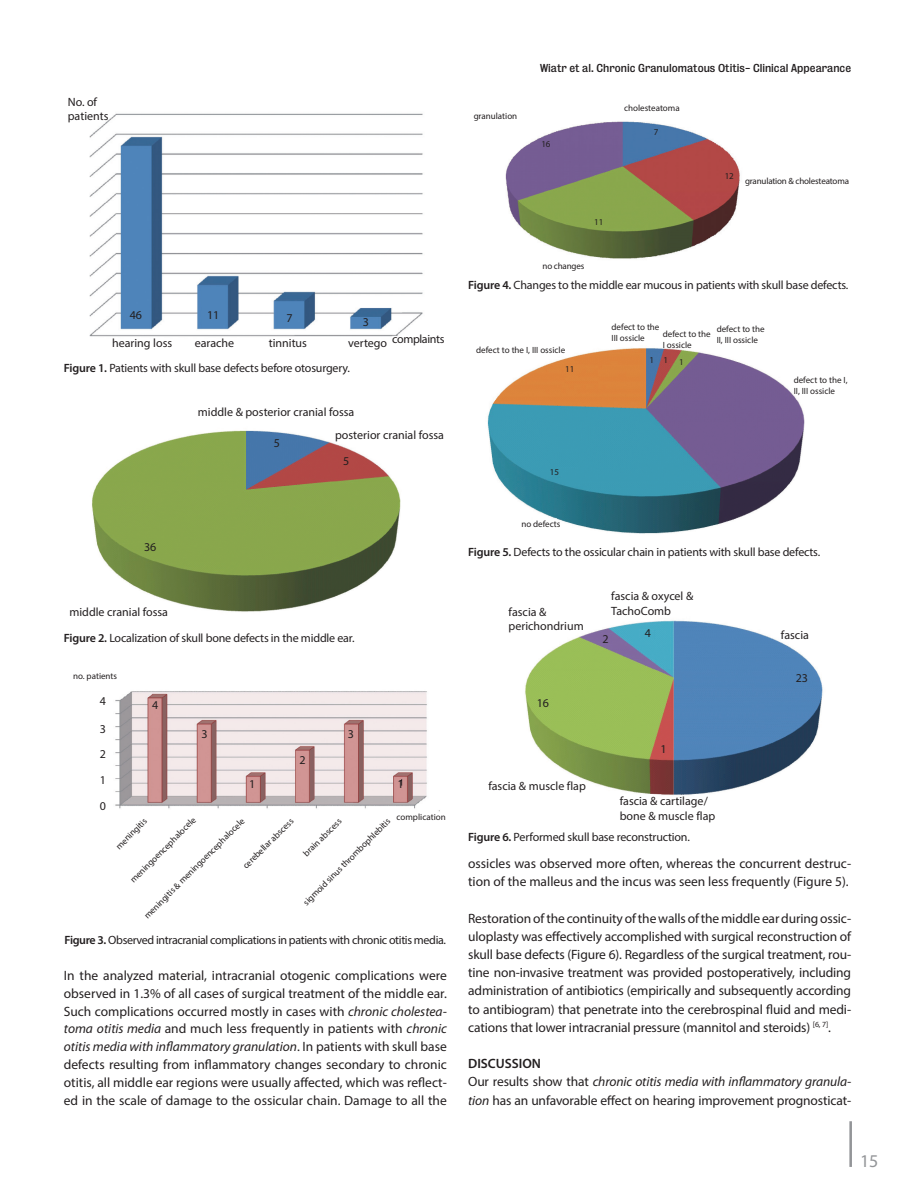
<style>
.page{position:relative;width:915px;height:1191px;background:#fff}
.page>*{position:absolute;margin:0;border:0;box-sizing:border-box;transform-origin:0 0}
.t1{font:18px "Myriad Pro";color:#939598}
.t2{font:13.5px/18.1px "Myriad Pro";color:#231f20;text-align:justify}
.t3{font:600 13.5px "Myriad Pro";color:#231f20}
.t4{font:12px "Myriad Pro";letter-spacing:-.015em;color:#231f20}
.t5{font:10.5px "Bureau Grot Five Three";color:#231f20}
.t6{font:9px "Myriad Pro";color:#231f20}
.t7{font:9px "Myriad Pro";letter-spacing:-.02em;color:#231f20}
.s1{font-weight:600}
.s2{font-style:italic}
</style>
<div class="page">
<img style="left:89px;top:113px;width:334px;height:224px">
<img style="left:92px;top:430px;width:309px;height:182px">
<img style="left:115px;top:691px;width:325px;height:121px">
<img style="left:505px;top:121px;width:235px;height:138px">
<img style="left:487px;top:348px;width:318px;height:186px">
<img style="left:525px;top:620px;width:298px;height:175px">
<hr style="left:849px;top:1121px;width:2px;height:46px;background:#939598">
<p class="t4" style="left:68px;top:94px;width:31px">No. of</p>
<p class="t4" style="left:68px;top:109px;width:42px">patients</p>
<p class="t4" style="left:130px;top:307px;width:14px">46</p>
<p class="t4" style="left:207px;top:307px;width:14px">11</p>
<p class="t4" style="left:286px;top:310px;width:8px">7</p>
<p class="t4" style="left:362px;top:314px;width:8px">3</p>
<p class="t4" style="left:195px;top:336px;width:41px">earache</p>
<p class="t4" style="left:269px;top:336px;width:40px">tinnitus</p>
<p class="t4" style="left:348px;top:336px;width:41px">vertego</p>
<p class="t4" style="left:392px;top:332px;width:54px">complaints</p>
<p class="t4" style="left:112px;top:336px;width:62px">hearing loss</p>
<p class="t4" style="left:64px;top:361px;width:287px"><span class="s1">Figure 1.</span> Patients with skull base defects before otosurgery.</p>
<p class="t4" style="left:198px;top:405px;width:158px">middle &amp; posterior cranial fossa</p>
<p class="t4" style="left:144px;top:539px;width:14px">36</p>
<p class="t4" style="left:69px;top:604px;width:100px">middle cranial fossa</p>
<p class="t4" style="left:274px;top:436px;width:8px">5</p>
<p class="t4" style="left:335px;top:427px;width:110px">posterior cranial fossa</p>
<p class="t4" style="left:343px;top:453px;width:8px">5</p>
<p class="t4" style="left:64px;top:630px;width:292px"><span class="s1">Figure 2.</span> Localization of skull bone defects in the middle ear.</p>
<p class="t6" style="left:73px;top:670px;width:46px">no. patients</p>
<p class="t4" style="left:100px;top:694px;width:8px">4</p>
<p class="t4" style="left:152px;top:697px;width:8px">4</p>
<p class="t4" style="left:100px;top:721px;width:8px">3</p>
<p class="t4" style="left:100px;top:746px;width:8px">2</p>
<p class="t4" style="left:100px;top:772px;width:8px">1</p>
<p class="t4" style="left:100px;top:799px;width:8px">0</p>
<p class="t4" style="left:201px;top:727px;width:8px">3</p>
<p class="t4" style="left:249px;top:776px;width:8px">1</p>
<p class="t4" style="left:299px;top:752px;width:8px">2</p>
<p class="t4" style="left:348px;top:726px;width:8px">3</p>
<p class="t4" style="left:397px;top:776px;width:8px">1</p>
<p class="t6" style="left:396px;top:812px;width:51px">complication</p>
<p class="t6" style="left:128px;top:877px;width:90px;rotate:-45deg">meningoencephalocele</p>
<p class="t6" style="left:141px;top:913px;width:139px;rotate:-45deg">meningitis &amp; meningoencephalocele</p>
<p class="t6" style="left:240px;top:863px;width:69px;rotate:-45deg">cerebellar abscess</p>
<p class="t6" style="left:301px;top:851px;width:52px;rotate:-45deg">brain abscess</p>
<p class="t6" style="left:301px;top:899px;width:121px;rotate:-45deg">sigmoid sinus thrombophlebitis</p>
<p class="t6" style="left:113px;top:843px;width:41px;rotate:-45deg">meningitis</p>
<p class="t4" style="left:65px;top:932px;width:383px"><span class="s1">Figure 3.</span> Observed intracranial complications in patients with chronic otitis media.</p>
<p class="t2" style="left:64px;top:966px;width:384px">In the analyzed material, intracranial otogenic complications were observed in 1.3% of all cases of surgical treatment of the middle ear.<br>Such complications occurred mostly in cases with <span class="s2">chronic cholestea&shy;toma otitis media</span> and much less frequently in patients with <span class="s2">chronic otitis media with inflammatory granulation</span>. In patients with skull base defects resulting from inflammatory changes secondary to chronic otitis, all middle ear regions were usually affected, which was reflect&shy;ed in the scale of damage to the ossicular chain. Damage to all the</p>
<p class="t6" style="left:473px;top:110px;width:45px">granulation</p>
<p class="t5" style="left:540px;top:62px;width:312px">Wiatr et al. Chronic Granulomatous Otitis- Clinical Appearance</p>
<p class="t6" style="left:624px;top:103px;width:57px">cholesteatoma</p>
<p class="t6" style="left:541px;top:139px;width:11px">16</p>
<p class="t6" style="left:594px;top:217px;width:11px">11</p>
<p class="t7" style="left:542px;top:260px;width:43px">no changes</p>
<p class="t6" style="left:653px;top:127px;width:6px">7</p>
<p class="t6" style="left:724px;top:171px;width:11px">12</p>
<p class="t7" style="left:744px;top:175px;width:105px">granulation &amp; cholesteatoma</p>
<p class="t4" style="left:468px;top:278px;width:381px"><span class="s1">Figure 4.</span> Changes to the middle ear mucous in patients with skull base defects.</p>
<p class="t6" style="left:476px;top:344px;width:90px">defect to the I, III ossicle</p>
<p class="t6" style="left:565px;top:363px;width:11px">11</p>
<p class="t6" style="left:611px;top:321px;width:49px">defect to the</p>
<p class="t6" style="left:611px;top:332px;width:35px">III ossicle</p>
<p class="t6" style="left:716px;top:323px;width:49px">defect to the</p>
<p class="t6" style="left:716px;top:334px;width:43px">II, III ossicle</p>
<p class="t6" style="left:662px;top:329px;width:49px">defect to the</p>
<p class="t6" style="left:662px;top:339px;width:30px">I ossicle</p>
<p class="t6" style="left:649px;top:354px;width:6px">1</p>
<p class="t6" style="left:663px;top:354px;width:6px">1</p>
<p class="t6" style="left:678px;top:356px;width:6px">1</p>
<p class="t6" style="left:793px;top:374px;width:55px">defect to the I,</p>
<p class="t6" style="left:793px;top:385px;width:43px">II, III ossicle</p>
<p class="t6" style="left:549px;top:466px;width:11px">15</p>
<p class="t6" style="left:521px;top:518px;width:41px">no defects</p>
<p class="t4" style="left:468px;top:545px;width:353px"><span class="s1">Figure 5.</span> Defects to the ossicular chain in patients with skull base defects.</p>
<p class="t4" style="left:508px;top:604px;width:39px">fascia &amp;</p>
<p class="t4" style="left:508px;top:618px;width:77px">perichondrium</p>
<p class="t4" style="left:611px;top:589px;width:83px">fascia &amp; oxycel &amp;</p>
<p class="t4" style="left:611px;top:603px;width:61px">TachoComb</p>
<p class="t4" style="left:602px;top:632px;width:8px">2</p>
<p class="t4" style="left:644px;top:626px;width:8px">4</p>
<p class="t4" style="left:536px;top:695px;width:14px">16</p>
<p class="t4" style="left:488px;top:778px;width:99px">fascia &amp; muscle flap</p>
<p class="t4" style="left:660px;top:742px;width:8px">1</p>
<p class="t4" style="left:619px;top:794px;width:89px">fascia &amp; cartilage/</p>
<p class="t4" style="left:619px;top:808px;width:97px">bone &amp; muscle flap</p>
<p class="t4" style="left:468px;top:829px;width:223px"><span class="s1">Figure 6.</span> Performed skull base reconstruction.</p>
<p class="t4" style="left:780px;top:627px;width:30px">fascia</p>
<p class="t4" style="left:795px;top:670px;width:14px">23</p>
<p class="t2" style="left:468px;top:854px;width:384px">ossicles was observed more often, whereas the concurrent destruc&shy;tion of the malleus and the incus was seen less frequently (Figure 5).</p>
<p class="t2" style="left:468px;top:908px;width:384px">Restoration of the continuity of the walls of the middle ear during ossic&shy;uloplasty was effectively accomplished with surgical reconstruction of skull base defects (Figure 6). Regardless of the surgical treatment, rou&shy;tine non-invasive treatment was provided postoperatively, including administration of antibiotics (empirically and subsequently according to antibiogram) that penetrate into the cerebrospinal fluid and medi&shy;cations that lower intracranial pressure (mannitol and steroids) <sup>[6,</sup> <sup>7]</sup>.</p>
<p class="t3" style="left:468px;top:1055px;width:74px">DISCUSSION</p>
<p class="t2" style="left:468px;top:1072px;width:384px">Our results show that <span class="s2">chronic otitis media with inflammatory granula&shy;tion</span> has an unfavorable effect on hearing improvement prognosticat-</p>
<p class="t1" style="left:859px;top:1149px;width:20px">15</p>
</div>
